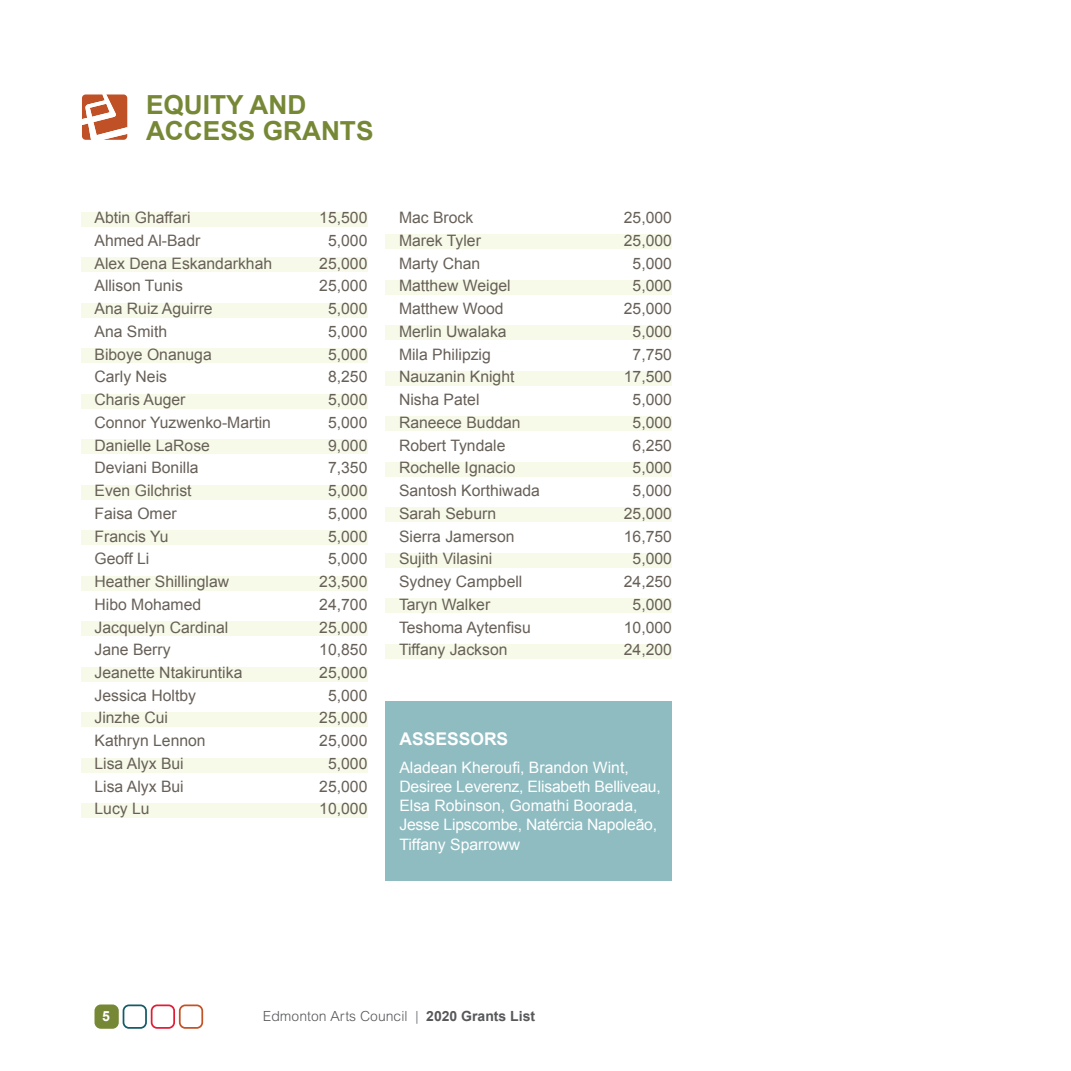
<style>
.page{position:relative;width:1071px;height:1071px;background:#fff}
.page>*{position:absolute;margin:0;border:0;box-sizing:border-box;transform-origin:0 0}
.t1{font:700 26.25px/26.2px "Arial";color:#768836}
.t2{font:700 17.5px "Arial";color:#fff}
.t3{font:15.75px "Arial";color:#676058}
.t4{font:15.75px/19.2px "Arial";letter-spacing:-.015em;color:#fff}
.t5{font:300 14px "Arial MT Std";color:#57585a}
.t6{font:700 14px "Arial";color:#fff}
.s1{font-family:"Arial";font-weight:700}
</style>
<div class="page">
<div style="left:81px;top:212px;width:287px;height:14px;background:#f7fae9"></div>
<div style="left:81px;top:257px;width:287px;height:15px;background:#f7fae9"></div>
<div style="left:81px;top:303px;width:287px;height:14px;background:#f7fae9"></div>
<div style="left:81px;top:348px;width:287px;height:15px;background:#f7fae9"></div>
<div style="left:81px;top:394px;width:287px;height:14px;background:#f7fae9"></div>
<div style="left:81px;top:439px;width:287px;height:15px;background:#f7fae9"></div>
<div style="left:81px;top:485px;width:287px;height:14px;background:#f7fae9"></div>
<div style="left:81px;top:530px;width:287px;height:15px;background:#f7fae9"></div>
<div style="left:81px;top:576px;width:287px;height:14px;background:#f7fae9"></div>
<div style="left:81px;top:621px;width:287px;height:15px;background:#f7fae9"></div>
<div style="left:81px;top:667px;width:287px;height:14px;background:#f7fae9"></div>
<div style="left:81px;top:712px;width:287px;height:15px;background:#f7fae9"></div>
<div style="left:81px;top:758px;width:287px;height:14px;background:#f7fae9"></div>
<div style="left:81px;top:803px;width:287px;height:15px;background:#f7fae9"></div>
<div style="left:385px;top:234px;width:287px;height:15px;background:#f7fae9"></div>
<div style="left:385px;top:280px;width:287px;height:15px;background:#f7fae9"></div>
<div style="left:385px;top:325px;width:287px;height:15px;background:#f7fae9"></div>
<div style="left:385px;top:371px;width:287px;height:15px;background:#f7fae9"></div>
<div style="left:385px;top:416px;width:287px;height:15px;background:#f7fae9"></div>
<div style="left:385px;top:462px;width:287px;height:15px;background:#f7fae9"></div>
<div style="left:385px;top:507px;width:287px;height:15px;background:#f7fae9"></div>
<div style="left:385px;top:553px;width:287px;height:15px;background:#f7fae9"></div>
<div style="left:385px;top:598px;width:287px;height:15px;background:#f7fae9"></div>
<div style="left:385px;top:644px;width:287px;height:15px;background:#f7fae9"></div>
<svg style="left:82px;top:94px;width:45px;height:46px"></svg>
<div style="left:386px;top:702px;width:286px;height:179px;background:#8fbcc1"></div>
<div style="left:179px;top:1004px;width:24px;height:25px;border:2px solid #c25327;border-radius:6px"></div>
<div style="left:151px;top:1004px;width:24px;height:25px;border:2px solid #e31c36;border-radius:6px"></div>
<div style="left:123px;top:1004px;width:24px;height:25px;border:2px solid #145b67;border-radius:6px"></div>
<div style="left:95px;top:1005px;width:23px;height:23px;background:#768836;border-radius:6px"></div>
<div style="left:94px;top:1004px;width:25px;height:25px;border:2px solid #768836;border-radius:6px"></div>
<h1 class="t1" style="left:146px;top:92px;width:229px">EQUITY AND<br>ACCESS GRANTS</h1>
<p class="t3" style="left:94px;top:207px;width:98px">Abtin Ghaffari</p>
<p class="t3" style="left:319px;top:207px;width:50px">15,500</p>
<p class="t3" style="left:94px;top:230px;width:107px">Ahmed Al-Badr</p>
<p class="t3" style="left:328px;top:230px;width:41px">5,000</p>
<p class="t3" style="left:94px;top:253px;width:179px">Alex Dena Eskandarkhah</p>
<p class="t3" style="left:319px;top:253px;width:50px">25,000</p>
<p class="t3" style="left:94px;top:276px;width:90px">Allison Tunis</p>
<p class="t3" style="left:319px;top:276px;width:50px">25,000</p>
<p class="t3" style="left:94px;top:298px;width:120px">Ana Ruiz Aguirre</p>
<p class="t3" style="left:328px;top:298px;width:41px">5,000</p>
<p class="t3" style="left:94px;top:321px;width:74px">Ana Smith</p>
<p class="t3" style="left:328px;top:321px;width:41px">5,000</p>
<p class="t3" style="left:94px;top:344px;width:119px">Biboye Onanuga</p>
<p class="t3" style="left:328px;top:344px;width:41px">5,000</p>
<p class="t3" style="left:94px;top:367px;width:74px">Carly Neis</p>
<p class="t3" style="left:328px;top:367px;width:41px">8,250</p>
<p class="t3" style="left:94px;top:389px;width:93px">Charis Auger</p>
<p class="t3" style="left:328px;top:389px;width:41px">5,000</p>
<p class="t3" style="left:94px;top:412px;width:178px">Connor Yuzwenko-Martin</p>
<p class="t3" style="left:328px;top:412px;width:41px">5,000</p>
<p class="t3" style="left:94px;top:435px;width:117px">Danielle LaRose</p>
<p class="t3" style="left:328px;top:435px;width:41px">9,000</p>
<p class="t3" style="left:94px;top:457px;width:106px">Deviani Bonilla</p>
<p class="t3" style="left:328px;top:457px;width:41px">7,350</p>
<p class="t3" style="left:94px;top:480px;width:99px">Even Gilchrist</p>
<p class="t3" style="left:328px;top:480px;width:41px">5,000</p>
<p class="t3" style="left:94px;top:503px;width:84px">Faisa Omer</p>
<p class="t3" style="left:328px;top:503px;width:41px">5,000</p>
<p class="t3" style="left:94px;top:526px;width:76px">Francis Yu</p>
<p class="t3" style="left:328px;top:526px;width:41px">5,000</p>
<p class="t3" style="left:94px;top:548px;width:56px">Geoff Li</p>
<p class="t3" style="left:328px;top:548px;width:41px">5,000</p>
<p class="t3" style="left:94px;top:571px;width:136px">Heather Shillinglaw</p>
<p class="t3" style="left:319px;top:571px;width:50px">23,500</p>
<p class="t3" style="left:94px;top:594px;width:108px">Hibo Mohamed</p>
<p class="t3" style="left:319px;top:594px;width:50px">24,700</p>
<p class="t3" style="left:94px;top:617px;width:135px">Jacquelyn Cardinal</p>
<p class="t3" style="left:319px;top:617px;width:50px">25,000</p>
<p class="t3" style="left:94px;top:639px;width:78px">Jane Berry</p>
<p class="t3" style="left:319px;top:639px;width:50px">10,850</p>
<p class="t3" style="left:94px;top:662px;width:149px">Jeanette Ntakiruntika</p>
<p class="t3" style="left:319px;top:662px;width:50px">25,000</p>
<p class="t3" style="left:94px;top:685px;width:103px">Jessica Holtby</p>
<p class="t3" style="left:328px;top:685px;width:41px">5,000</p>
<p class="t3" style="left:94px;top:708px;width:75px">Jinzhe Cui</p>
<p class="t3" style="left:319px;top:708px;width:50px">25,000</p>
<p class="t3" style="left:94px;top:730px;width:113px">Kathryn Lennon</p>
<p class="t3" style="left:319px;top:730px;width:50px">25,000</p>
<p class="t3" style="left:94px;top:753px;width:91px">Lisa Alyx Bui</p>
<p class="t3" style="left:328px;top:753px;width:41px">5,000</p>
<p class="t3" style="left:94px;top:776px;width:91px">Lisa Alyx Bui</p>
<p class="t3" style="left:319px;top:776px;width:50px">25,000</p>
<p class="t3" style="left:94px;top:799px;width:57px">Lucy Lu</p>
<p class="t3" style="left:319px;top:799px;width:50px">10,000</p>
<p class="t3" style="left:399px;top:207px;width:76px">Mac Brock</p>
<p class="t3" style="left:624px;top:207px;width:50px">25,000</p>
<p class="t3" style="left:399px;top:230px;width:83px">Marek Tyler</p>
<p class="t3" style="left:624px;top:230px;width:50px">25,000</p>
<p class="t3" style="left:399px;top:253px;width:83px">Marty Chan</p>
<p class="t3" style="left:633px;top:253px;width:41px">5,000</p>
<p class="t3" style="left:399px;top:276px;width:113px">Matthew Weigel</p>
<p class="t3" style="left:633px;top:276px;width:41px">5,000</p>
<p class="t3" style="left:399px;top:298px;width:106px">Matthew Wood</p>
<p class="t3" style="left:624px;top:298px;width:50px">25,000</p>
<p class="t3" style="left:399px;top:321px;width:109px">Merlin Uwalaka</p>
<p class="t3" style="left:633px;top:321px;width:41px">5,000</p>
<p class="t3" style="left:399px;top:344px;width:93px">Mila Philipzig</p>
<p class="t3" style="left:633px;top:344px;width:41px">7,750</p>
<p class="t3" style="left:399px;top:367px;width:117px">Nauzanin Knight</p>
<p class="t3" style="left:624px;top:367px;width:50px">17,500</p>
<p class="t3" style="left:399px;top:389px;width:82px">Nisha Patel</p>
<p class="t3" style="left:633px;top:389px;width:41px">5,000</p>
<p class="t3" style="left:399px;top:412px;width:123px">Raneece Buddan</p>
<p class="t3" style="left:633px;top:412px;width:41px">5,000</p>
<p class="t3" style="left:399px;top:435px;width:108px">Robert Tyndale</p>
<p class="t3" style="left:633px;top:435px;width:41px">6,250</p>
<p class="t3" style="left:399px;top:457px;width:118px">Rochelle Ignacio</p>
<p class="t3" style="left:633px;top:457px;width:41px">5,000</p>
<p class="t3" style="left:399px;top:480px;width:142px">Santosh Korthiwada</p>
<p class="t3" style="left:633px;top:480px;width:41px">5,000</p>
<p class="t3" style="left:399px;top:503px;width:99px">Sarah Seburn</p>
<p class="t3" style="left:624px;top:503px;width:50px">25,000</p>
<p class="t3" style="left:399px;top:526px;width:117px">Sierra Jamerson</p>
<p class="t3" style="left:624px;top:526px;width:50px">16,750</p>
<p class="t3" style="left:399px;top:548px;width:95px">Sujith Vilasini</p>
<p class="t3" style="left:633px;top:548px;width:41px">5,000</p>
<p class="t3" style="left:399px;top:571px;width:125px">Sydney Campbell</p>
<p class="t3" style="left:624px;top:571px;width:50px">24,250</p>
<p class="t3" style="left:399px;top:594px;width:93px">Taryn Walker</p>
<p class="t3" style="left:633px;top:594px;width:41px">5,000</p>
<p class="t3" style="left:399px;top:617px;width:133px">Teshoma Aytenfisu</p>
<p class="t3" style="left:624px;top:617px;width:50px">10,000</p>
<p class="t3" style="left:399px;top:639px;width:110px">Tiffany Jackson</p>
<p class="t3" style="left:624px;top:639px;width:50px">24,200</p>
<p class="t2" style="left:399px;top:728px;width:110px">ASSESSORS</p>
<p class="t4" style="left:399px;top:758px;width:263px">Aladean Kheroufi, Brandon Wint,<br>Desiree Leverenz, Elisabeth Belliveau,<br>Elsa Robinson, Gomathi Boorada,<br>Jesse Lipscombe, Natércia Napoleão,<br>Tiffany Sparroww</p>
<p class="t6" style="left:102px;top:1007px;width:9px">5</p>
<p class="t5" style="left:263px;top:1008px;width:274px">Edmonton Arts Council | <span class="s1">2020 Grants List</span></p>
</div>
